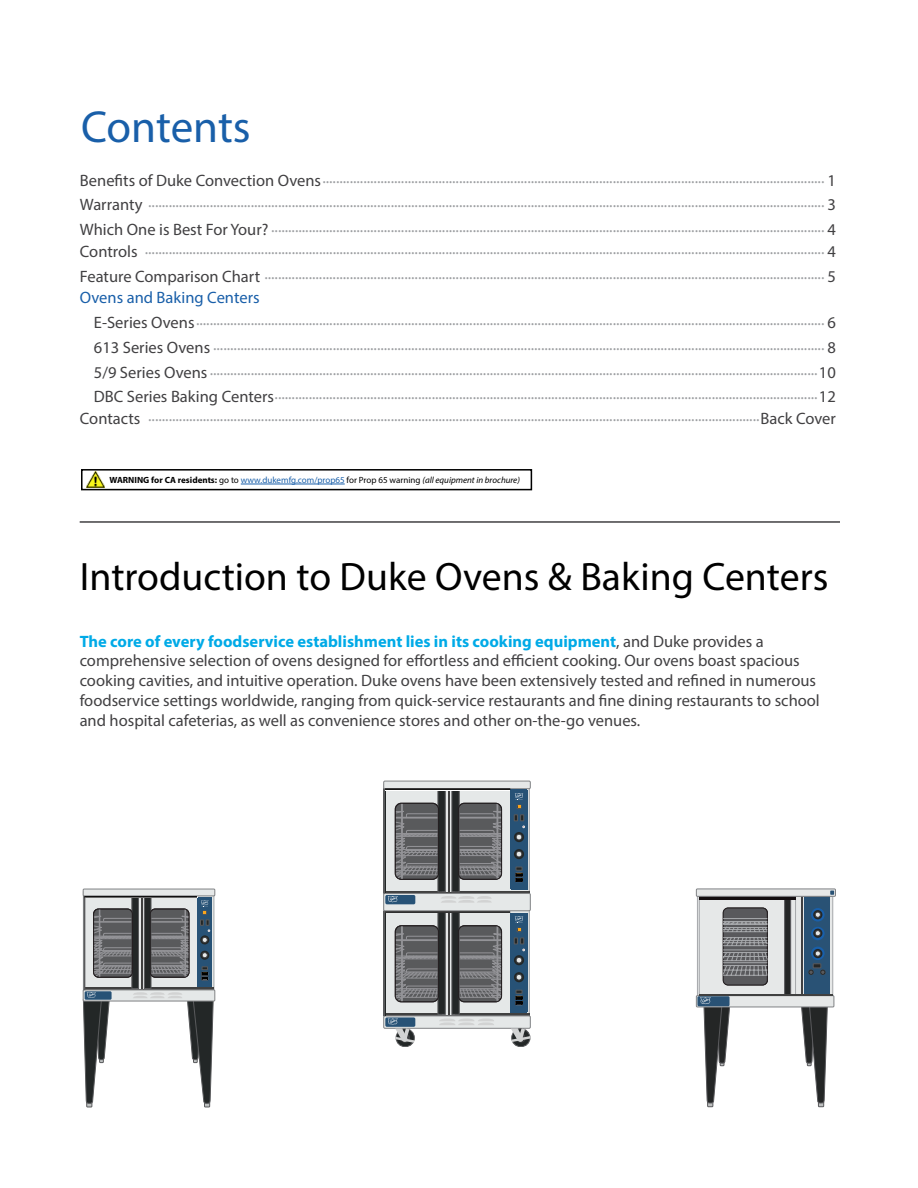
<style>
.page{position:relative;width:918px;height:1188px;background:#fff}
.page>*{position:absolute;margin:0;border:0;box-sizing:border-box;transform-origin:0 0}
.t1{font:45px "Myriad Pro";letter-spacing:-.005em;color:#195fa9}
.t2{font:39.75px "Myriad Pro";color:#000}
.t3{font:16.5px/24.8px "Myriad Pro";color:#9d9fa2;text-align:justify}
.t4{font:16.5px/19.8px "Myriad Pro";color:#414042}
.t5{font:italic 9px "Myriad Pro";color:#000}
.s1{color:#414042}
.s2{color:#195fa9}
.s3{font-weight:700;font-style:normal}
.s4{font-style:normal}
.s5{font-style:normal;color:#195fa9}
.s6{font-weight:700;color:#00aae7}
</style>
<div class="page">
<hr style="left:241px;top:484px;width:104px;height:1px;background:#195fa9">
<div style="left:81px;top:469px;width:451px;height:21px;border:2px solid #000"></div>
<img style="left:87px;top:472px;width:17px;height:15px">
<hr style="left:80px;top:521px;width:760px;height:2px;background:#414042">
<div style="left:697px;top:896px;width:136px;height:100px;background:linear-gradient(to bottom,#e6e8e8,#e6e8e8);border:1px solid #a6a8ab"></div>
<div style="left:805px;top:896px;width:25px;height:99px;background:#295275"></div>
<svg style="left:811px;top:908px;width:14px;height:14px"></svg>
<svg style="left:811px;top:927px;width:14px;height:13px"></svg>
<svg style="left:811px;top:947px;width:14px;height:13px"></svg>
<div style="left:699px;top:896px;width:97px;height:100px;background:#e6e8e8;border:1px solid #a6a8ab"></div>
<svg style="left:813px;top:910px;width:9px;height:9px"></svg>
<svg style="left:815px;top:912px;width:6px;height:6px"></svg>
<svg style="left:813px;top:929px;width:9px;height:9px"></svg>
<svg style="left:815px;top:930px;width:6px;height:6px"></svg>
<svg style="left:813px;top:949px;width:9px;height:9px"></svg>
<svg style="left:815px;top:951px;width:6px;height:5px"></svg>
<svg style="left:798px;top:964px;width:30px;height:144px"></svg>
<svg style="left:785px;top:899px;width:6px;height:95px"></svg>
<hr style="left:699px;top:896px;width:97px;height:3px;background:#140f11">
<hr style="left:801px;top:896px;width:1px;height:100px;background:#404042">
<div style="left:723px;top:908px;width:44px;height:77px;background:#59595c;border-radius:5px"></div>
<div style="left:723px;top:908px;width:45px;height:77px;border:1px solid #241f21;border-radius:5px"></div>
<div style="left:696px;top:996px;width:138px;height:11px;background:#e6e8e8"></div>
<div style="left:696px;top:995px;width:138px;height:12px;border:1px solid #808285"></div>
<div style="left:697px;top:996px;width:33px;height:10px;background:#295275"></div>
<svg style="left:700px;top:918px;width:68px;height:190px"></svg>
<div style="left:696px;top:889px;width:139px;height:7px;background:#e6e8e8"></div>
<div style="left:696px;top:889px;width:140px;height:8px;border:1px solid #808285"></div>
<svg style="left:830px;top:891px;width:4px;height:4px"></svg>
<hr style="left:699px;top:994px;width:134px;height:1px;background:#404040">
<div style="left:197px;top:897px;width:15px;height:90px;background:#275276"></div>
<hr style="left:141px;top:897px;width:1px;height:92px;background:#404040">
<div style="left:132px;top:896px;width:7px;height:93px;background:#232727;border:1px solid #595a5c"></div>
<div style="left:144px;top:897px;width:7px;height:92px;background:#232727;border:1px solid #595a5c"></div>
<div style="left:83px;top:990px;width:132px;height:11px;border:1px solid #818385"></div>
<div style="left:84px;top:896px;width:1px;height:94px;border:1px solid #595a5c"></div>
<div style="left:83px;top:889px;width:132px;height:7px;background:#e5e8e8"></div>
<div style="left:83px;top:889px;width:132px;height:7px;border:1px solid #818385"></div>
<svg style="left:83px;top:900px;width:131px;height:208px"></svg>
<hr style="left:84px;top:896px;width:113px;height:2px;background:#000">
<div style="left:396px;top:1029px;width:18px;height:17px;background:#232727;border-radius:50%"></div>
<div style="left:396px;top:1028px;width:19px;height:18px;border:1px solid #595a5c;border-radius:50%"></div>
<div style="left:384px;top:888px;width:145px;height:129px;background:#e5e8e8"></div>
<hr style="left:386px;top:1014px;width:143px;height:3px;background:#404040">
<svg style="left:445px;top:913px;width:7px;height:101px"></svg>
<hr style="left:448px;top:913px;width:2px;height:101px;background:#404040">
<div style="left:438px;top:912px;width:7px;height:103px;background:#232727;border:1px solid #595a5c"></div>
<div style="left:452px;top:912px;width:7px;height:103px;background:#232727;border:1px solid #595a5c"></div>
<svg style="left:394px;top:925px;width:109px;height:78px"></svg>
<div style="left:384px;top:1016px;width:146px;height:12px;background:#e5e8e8"></div>
<div style="left:383px;top:1016px;width:147px;height:13px;border:1px solid #818385"></div>
<div style="left:385px;top:1017px;width:30px;height:10px;background:#275276;border-radius:2px"></div>
<svg style="left:439px;top:1019px;width:55px;height:6px"></svg>
<hr style="left:385px;top:911px;width:1px;height:105px;background:#232727">
<div style="left:383px;top:911px;width:2px;height:105px;border:1px solid #595a5c"></div>
<div style="left:384px;top:784px;width:145px;height:111px;background:#e5e8e8"></div>
<hr style="left:386px;top:891px;width:143px;height:4px;background:#404040">
<svg style="left:445px;top:790px;width:7px;height:102px"></svg>
<hr style="left:448px;top:790px;width:2px;height:102px;background:#404040">
<div style="left:438px;top:789px;width:7px;height:103px;background:#232727;border:1px solid #595a5c"></div>
<div style="left:452px;top:790px;width:7px;height:102px;background:#232727;border:1px solid #595a5c"></div>
<svg style="left:394px;top:802px;width:109px;height:78px"></svg>
<div style="left:383px;top:893px;width:147px;height:18px;border:1px solid #818385"></div>
<div style="left:385px;top:895px;width:30px;height:9px;background:#275276;border-radius:2px"></div>
<svg style="left:388px;top:896px;width:10px;height:6px"></svg>
<svg style="left:441px;top:896px;width:50px;height:7px"></svg>
<hr style="left:385px;top:789px;width:1px;height:104px;background:#232727">
<div style="left:383px;top:789px;width:2px;height:104px;border:1px solid #595a5c"></div>
<div style="left:384px;top:781px;width:146px;height:8px;background:#e5e8e8"></div>
<div style="left:383px;top:781px;width:147px;height:8px;border:1px solid #818385"></div>
<svg style="left:388px;top:1018px;width:27px;height:25px"></svg>
<div style="left:512px;top:1029px;width:18px;height:17px;background:#232727;border-radius:50%"></div>
<div style="left:511px;top:1028px;width:19px;height:18px;border:1px solid #595a5c;border-radius:50%"></div>
<svg style="left:511px;top:1028px;width:19px;height:15px"></svg>
<div style="left:511px;top:790px;width:16px;height:99px;background:#275276"></div>
<div style="left:514px;top:849px;width:10px;height:10px;background:#232727;border-radius:50%"></div>
<svg style="left:516px;top:851px;width:6px;height:6px"></svg>
<div style="left:514px;top:832px;width:10px;height:10px;background:#232727;border-radius:50%"></div>
<svg style="left:516px;top:834px;width:6px;height:6px"></svg>
<svg style="left:515px;top:867px;width:8px;height:15px"></svg>
<svg style="left:515px;top:793px;width:8px;height:16px"></svg>
<svg style="left:514px;top:815px;width:11px;height:13px"></svg>
<div style="left:511px;top:913px;width:16px;height:99px;background:#275276"></div>
<svg style="left:514px;top:972px;width:10px;height:10px"></svg>
<svg style="left:516px;top:974px;width:6px;height:6px"></svg>
<svg style="left:514px;top:955px;width:10px;height:10px"></svg>
<svg style="left:516px;top:957px;width:6px;height:6px"></svg>
<svg style="left:515px;top:990px;width:8px;height:15px"></svg>
<svg style="left:515px;top:916px;width:8px;height:16px"></svg>
<svg style="left:514px;top:938px;width:11px;height:13px"></svg>
<hr style="left:385px;top:911px;width:125px;height:2px;background:#000">
<hr style="left:385px;top:788px;width:125px;height:2px;background:#000">
<h1 class="t1" style="left:81px;top:99px;width:171px">Contents</h1>
<p class="t3" style="left:80px;top:164px;width:757px"><span class="s1">Benefits of Duke Convection Ovens</span>................................................................................................................................................... <span class="s1">1<br>Warranty</span> ...................................................................................................................................................................................................... <span class="s1">3<br>Which One is Best For Your?</span> .................................................................................................................................................................. <span class="s1">4</span></p>
<p class="t3" style="left:80px;top:236px;width:757px"><span class="s1">Controls</span> ....................................................................................................................................................................................................... <span class="s1">4<br>Feature Comparison Chart</span> .................................................................................................................................................................... <span class="s1">5<br></span><span class="s2">Ovens and Baking Centers</span></p>
<p class="t3" style="left:94px;top:307px;width:744px"><span class="s1">E-Series Ovens</span>........................................................................................................................................................................................ <span class="s1">6<br>613 Series Ovens</span> ................................................................................................................................................................................... <span class="s1">8<br>5/9 Series Ovens</span>..................................................................................................................................................................................<span class="s1">10<br>DBC Series Baking Centers</span>...............................................................................................................................................................<span class="s1">12</span></p>
<p class="t3" style="left:80px;top:403px;width:757px"><span class="s1">Contacts</span> ...................................................................................................................................................................................<span class="s1">Back Cover</span></p>
<p class="t5" style="left:110px;top:475px;width:412px"><span class="s3">WARNING for CA residents:</span> <span class="s4">go to</span> <span class="s5">www.dukemfg.com/prop65</span> <span class="s4">for Prop 65 warning</span> (all equipment in brochure)</p>
<h2 class="t2" style="left:80px;top:552px;width:750px">Introduction to Duke Ovens &amp; Baking Centers</h2>
<p class="t4" style="left:80px;top:631px;width:742px"><span class="s6">The core of every foodservice establishment lies in its cooking equipment</span>, and Duke provides a comprehensive selection of ovens designed for effortless and efficient cooking. Our ovens boast spacious cooking cavities, and intuitive operation. Duke ovens have been extensively tested and refined in numerous foodservice settings worldwide, ranging from quick-service restaurants and fine dining restaurants to school and hospital cafeterias, as well as convenience stores and other on-the-go venues.</p>
</div>
